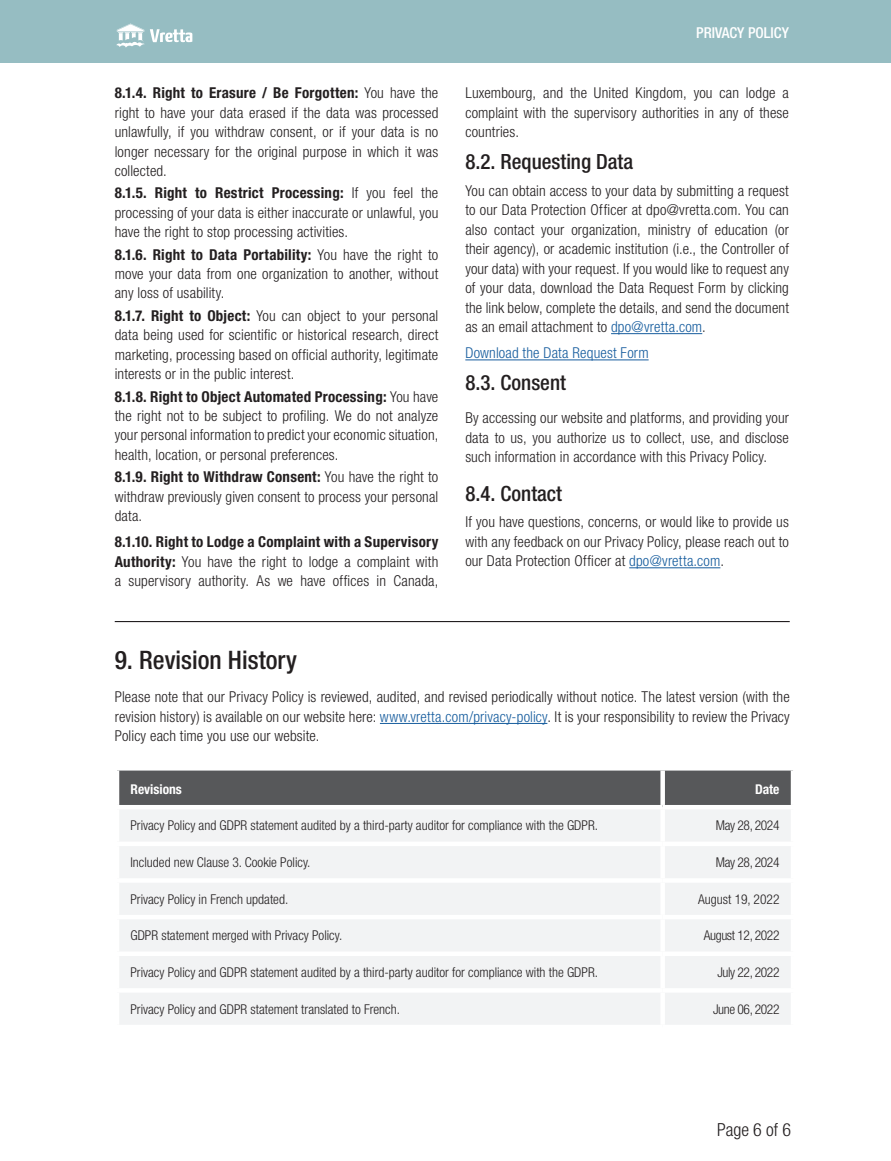
<style>
.page{position:relative;width:891px;height:1161px;background:#fff}
.page>*{position:absolute;margin:0;border:0;box-sizing:border-box;transform-origin:0 0}
.Paragraph_Style_1{font:500 condensed 25.5px "Helvetica Neue LT Std";color:#231f20}
.Section_Subheader_2{font:500 condensed 21px "Helvetica Neue LT Std";color:#231f20}
.Paragraph_Style_1-2{font:500 condensed 21px "Helvetica Neue LT Std";color:#231f20}
.t1{font:300 condensed 18px "Helvetica Neue LT Std";color:#231f20}
.Paragraph_Style_1-3{font:300 condensed 15px/19.5px "Helvetica Neue LT Std";letter-spacing:.01em;color:#231f20;text-align:justify}
.Paragraph_Style_1-4{font:300 condensed 15px "Helvetica Neue LT Std";letter-spacing:.01em;color:#175d9e}
.t2{font:500 condensed 15px "Helvetica Neue LT Std";color:#fff}
.Body_Regular{font:300 condensed 13.5px "Helvetica Neue LT Std";color:#231f20}
.Body_Regular-2{font:300 condensed 13.5px "Helvetica Neue LT Std";letter-spacing:-.03em;color:#231f20}
.Body_Regular-3{font:700 condensed 13.5px "Helvetica Neue LT Std";color:#fff}
.s1{font-weight:700}
.s2{color:#175d9e}
</style>
<div class="page">
<div style="left:0;top:0;width:891px;height:62px;background:#96bdc2"></div>
<svg style="left:116px;top:24px;width:76px;height:24px"></svg>
<hr style="left:611px;top:333px;width:91px;height:1px;background:#175d9e">
<hr style="left:465px;top:360px;width:184px;height:1px;background:#175d9e">
<hr style="left:629px;top:567px;width:91px;height:1px;background:#175d9e">
<div style="left:119px;top:771px;width:672px;height:34px;background:#57585a"></div>
<div style="left:120px;top:810px;width:671px;height:215px;background:#f2f3f4"></div>
<div style="left:660px;top:809px;width:5px;height:33px;background:#fff"></div>
<hr style="left:115px;top:842px;width:548px;height:4px;background:#fff">
<hr style="left:663px;top:842px;width:132px;height:4px;background:#fff">
<div style="left:660px;top:846px;width:5px;height:32px;background:#fff"></div>
<div style="left:115px;top:878px;width:548px;height:5px;background:#fff"></div>
<div style="left:663px;top:878px;width:132px;height:5px;background:#fff"></div>
<div style="left:660px;top:883px;width:5px;height:32px;background:#fff"></div>
<hr style="left:115px;top:915px;width:548px;height:4px;background:#fff">
<hr style="left:663px;top:915px;width:132px;height:4px;background:#fff">
<div style="left:660px;top:919px;width:5px;height:33px;background:#fff"></div>
<hr style="left:115px;top:952px;width:548px;height:4px;background:#fff">
<hr style="left:663px;top:952px;width:132px;height:4px;background:#fff">
<div style="left:660px;top:956px;width:5px;height:32px;background:#fff"></div>
<div style="left:115px;top:988px;width:548px;height:5px;background:#fff"></div>
<div style="left:663px;top:988px;width:132px;height:5px;background:#fff"></div>
<div style="left:660px;top:993px;width:5px;height:32px;background:#fff"></div>
<div style="left:660px;top:771px;width:5px;height:34px;background:#fff"></div>
<hr style="left:380px;top:723px;width:167px;height:1px;background:#175d9e">
<hr style="left:115px;top:621px;width:675px;height:1px;background:#231f20">
<p class="Paragraph_Style_1-3" style="left:115px;top:83px;width:325px"><span class="s1">8.1.4. Right to Erasure / Be Forgotten:</span> You have the right to have your data erased if the data was processed unlawfully, if you withdraw consent, or if your data is no longer necessary for the original purpose in which it was collected.</p>
<p class="Paragraph_Style_1-3" style="left:115px;top:183px;width:325px"><span class="s1">8.1.5. Right to Restrict Processing:</span> If you feel the processing of your data is either inaccurate or unlawful, you have the right to stop processing activities.</p>
<p class="Paragraph_Style_1-3" style="left:115px;top:245px;width:325px"><span class="s1">8.1.6. Right to Data Portability:</span> You have the right to move your data from one organization to another, without any loss of usability.</p>
<p class="Paragraph_Style_1-3" style="left:115px;top:306px;width:325px"><span class="s1">8.1.7. Right to Object:</span> You can object to your personal data being used for scientific or historical research, direct marketing, processing based on official authority, legitimate interests or in the public interest.</p>
<p class="Paragraph_Style_1-3" style="left:115px;top:387px;width:325px"><span class="s1">8.1.8. Right to Object Automated Processing:</span> You have the right not to be subject to profiling. We do not analyze your personal information to predict your economic situation, health, location, or personal preferences.</p>
<p class="Paragraph_Style_1-3" style="left:115px;top:467px;width:325px"><span class="s1">8.1.9. Right to Withdraw Consent:</span> You have the right to withdraw previously given consent to process your personal data.</p>
<p class="Paragraph_Style_1-3" style="left:115px;top:532px;width:325px"><span class="s1">8.1.10. Right to Lodge a Complaint with a Supervisory Authority:</span> You have the right to lodge a complaint with a supervisory authority. As we have offices in Canada,</p>
<p class="t2" style="left:696px;top:23px;width:94px">PRIVACY POLICY</p>
<p class="Paragraph_Style_1-3" style="left:465px;top:83px;width:325px">Luxembourg, and the United Kingdom, you can lodge a complaint with the supervisory authorities in any of these countries.</p>
<p class="Section_Subheader_2" style="left:465px;top:149px;width:169px">8.2. Requesting Data</p>
<p class="Paragraph_Style_1-3" style="left:465px;top:180px;width:325px">You can obtain access to your data by submitting a request to our Data Protection Officer at dpo@vretta.com. You can also contact your organization, ministry of education (or their agency), or academic institution (i.e., the Controller of your data) with your request. If you would like to request any of your data, download the Data Request Form by clicking the link below, complete the details, and send the document as an email attachment to <span class="s2">dpo@vretta.com</span>.</p>
<p class="Paragraph_Style_1-4" style="left:465px;top:345px;width:185px">Download the Data Request Form</p>
<p class="Paragraph_Style_1-2" style="left:465px;top:370px;width:102px">8.3. Consent</p>
<p class="Paragraph_Style_1-3" style="left:465px;top:408px;width:325px">By accessing our website and platforms, and providing your data to us, you authorize us to collect, use, and disclose such information in accordance with this Privacy Policy.</p>
<p class="Section_Subheader_2" style="left:465px;top:481px;width:98px">8.4. Contact</p>
<p class="Paragraph_Style_1-3" style="left:465px;top:512px;width:325px">If you have questions, concerns, or would like to provide us with any feedback on our Privacy Policy, please reach out to our Data Protection Officer at <span class="s2">dpo@vretta.com</span>.</p>
<p class="Paragraph_Style_1" style="left:115px;top:645px;width:184px">9. Revision History</p>
<p class="Paragraph_Style_1-3" style="left:115px;top:687px;width:677px">Please note that our Privacy Policy is reviewed, audited, and revised periodically without notice. The latest version (with the revision history) is available on our website here: <span class="s2">www.vretta.com/privacy-policy</span>. It is your responsibility to review the Privacy Policy each time you use our website.</p>
<p class="Body_Regular-3" style="left:130px;top:781px;width:53px">Revisions</p>
<p class="Body_Regular-3" style="left:755px;top:781px;width:26px">Date</p>
<p class="Body_Regular" style="left:130px;top:818px;width:469px">Privacy Policy and GDPR statement audited by a third-party auditor for compliance with the GDPR.</p>
<p class="Body_Regular-2" style="left:716px;top:818px;width:65px">May 28, 2024</p>
<p class="Body_Regular" style="left:130px;top:854px;width:182px">Included new Clause 3. Cookie Policy.</p>
<p class="Body_Regular-2" style="left:716px;top:854px;width:65px">May 28, 2024</p>
<p class="Body_Regular" style="left:130px;top:891px;width:159px">Privacy Policy in French updated.</p>
<p class="Body_Regular" style="left:698px;top:891px;width:83px">August 19, 2022</p>
<p class="Body_Regular" style="left:130px;top:928px;width:213px">GDPR statement merged with Privacy Policy.</p>
<p class="Body_Regular-2" style="left:704px;top:928px;width:77px">August 12, 2022</p>
<p class="Body_Regular" style="left:130px;top:964px;width:469px">Privacy Policy and GDPR statement audited by a third-party auditor for compliance with the GDPR.</p>
<p class="Body_Regular-2" style="left:717px;top:964px;width:64px">July 22, 2022</p>
<p class="Body_Regular" style="left:130px;top:1001px;width:271px">Privacy Policy and GDPR statement translated to French.</p>
<p class="Body_Regular-2" style="left:713px;top:1001px;width:68px">June 06, 2022</p>
<p class="t1" style="left:717px;top:1119px;width:76px">Page 6 of 6</p>
</div>
